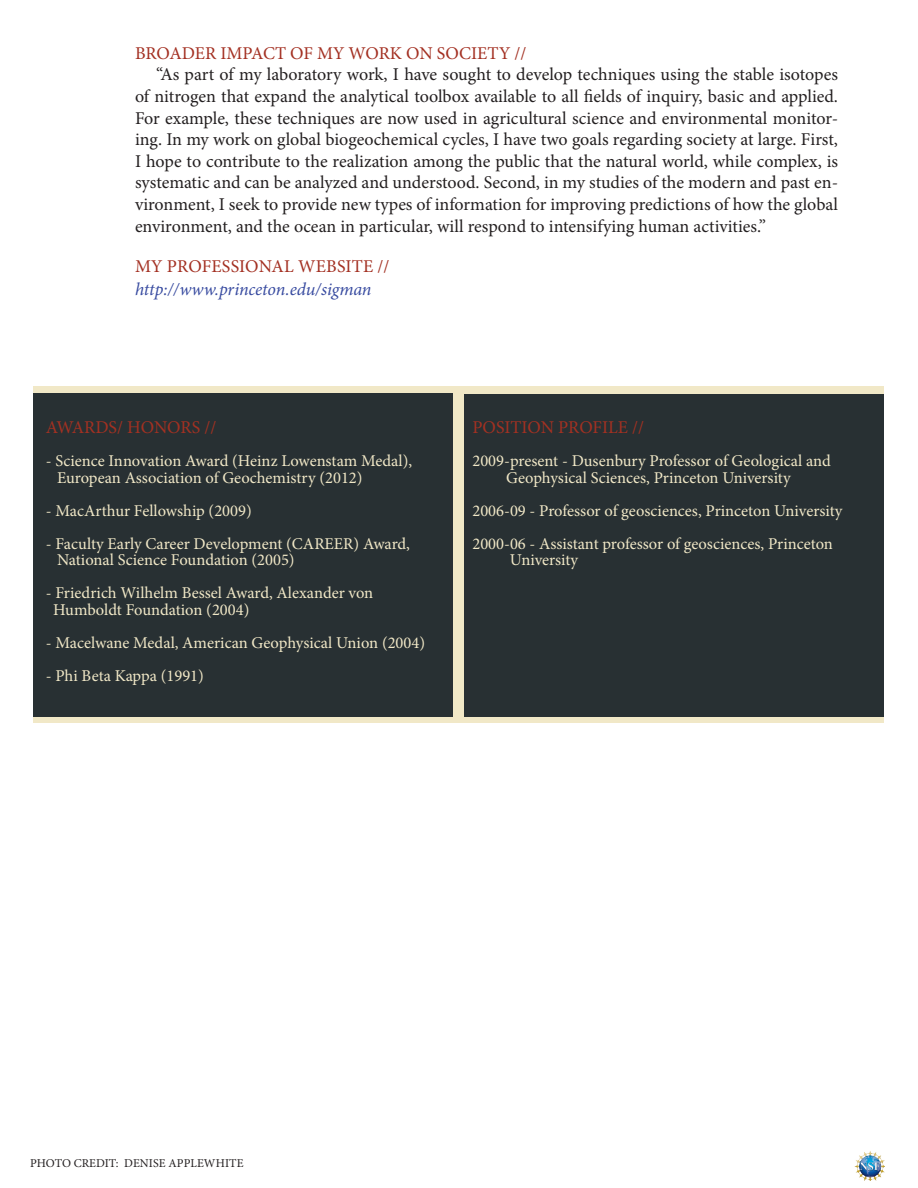
<style>
.page{position:relative;width:918px;height:1188px;background:#fff}
.page>*{position:absolute;margin:0;border:0;box-sizing:border-box;transform-origin:0 0}
.t1{font:18px/21.6px "Minion Pro";color:#231f20;text-align:justify}
.t2{font:18px "Minion Pro";color:#a33022}
.t3{font:italic 18px "Minion Pro";letter-spacing:-.005em;color:#384ba0}
.t4{font:16.5px "Minion Pro";color:#f1e8c7}
.t5{font:12px "Minion Pro";color:#231f20}
</style>
<div class="page">
<img style="left:855px;top:1151px;width:29px;height:29px">
<div style="left:34px;top:386px;width:850px;height:337px;background:#f1e8c7"></div>
<div style="left:34px;top:393px;width:419px;height:324px;background:#283033"></div>
<div style="left:464px;top:395px;width:419px;height:322px;background:#283033"></div>
<p class="t2" style="left:135px;top:41px;width:393px">BROADER IMPACT OF MY WORK ON SOCIETY //</p>
<p class="t1" style="left:135px;top:64px;width:705px;text-indent:21px">“As part of my laboratory work, I have sought to develop techniques using the stable isotopes of nitrogen that expand the analytical toolbox available to all fields of inquiry, basic and applied.<br>For example, these techniques are now used in agricultural science and environmental monitor&shy;ing. In my work on global biogeochemical cycles, I have two goals regarding society at large. First, I hope to contribute to the realization among the public that the natural world, while complex, is systematic and can be analyzed and understood. Second, in my studies of the modern and past en&shy;vironment, I seek to provide new types of information for improving predictions of how the global environment, and the ocean in particular, will respond to intensifying human activities.”</p>
<p class="t2" style="left:135px;top:254px;width:256px">MY PROFESSIONAL WEBSITE //</p>
<p class="t3" style="left:135px;top:277px;width:238px">http://www.princeton.edu/sigman</p>
<p class="t2" style="left:46px;top:415px;width:172px">AWARDS/ HONORS //</p>
<p class="t4" style="left:46px;top:450px;width:368px">- Science Innovation Award (Heinz Lowenstam Medal),</p>
<p class="t4" style="left:57px;top:466px;width:307px">European Association of Geochemistry (2012)</p>
<p class="t4" style="left:46px;top:499px;width:207px">- MacArthur Fellowship (2009)</p>
<p class="t4" style="left:46px;top:532px;width:366px">- Faculty Early Career Development (CAREER) Award,</p>
<p class="t4" style="left:57px;top:549px;width:239px">National Science Foundation (2005)</p>
<p class="t4" style="left:46px;top:582px;width:329px">- Friedrich Wilhelm Bessel Award, Alexander von</p>
<p class="t4" style="left:53px;top:598px;width:198px">Humboldt Foundation (2004)</p>
<p class="t4" style="left:46px;top:631px;width:381px">- Macelwane Medal, American Geophysical Union (2004)</p>
<p class="t4" style="left:46px;top:664px;width:160px">- Phi Beta Kappa (1991)</p>
<p class="t2" style="left:472px;top:415px;width:173px">POSITION PROFILE //</p>
<p class="t4" style="left:472px;top:450px;width:360px">2009-present - Dusenbury Professor of Geological and</p>
<p class="t4" style="left:506px;top:466px;width:286px">Geophysical Sciences, Princeton University</p>
<p class="t4" style="left:472px;top:499px;width:371px">2006-09 - Professor of geosciences, Princeton University</p>
<p class="t4" style="left:472px;top:532px;width:362px">2000-06 - Assistant professor of geosciences, Princeton</p>
<p class="t4" style="left:510px;top:549px;width:70px">University</p>
<p class="t5" style="left:30px;top:1155px;width:215px">PHOTO CREDIT: DENISE APPLEWHITE</p>
</div>
